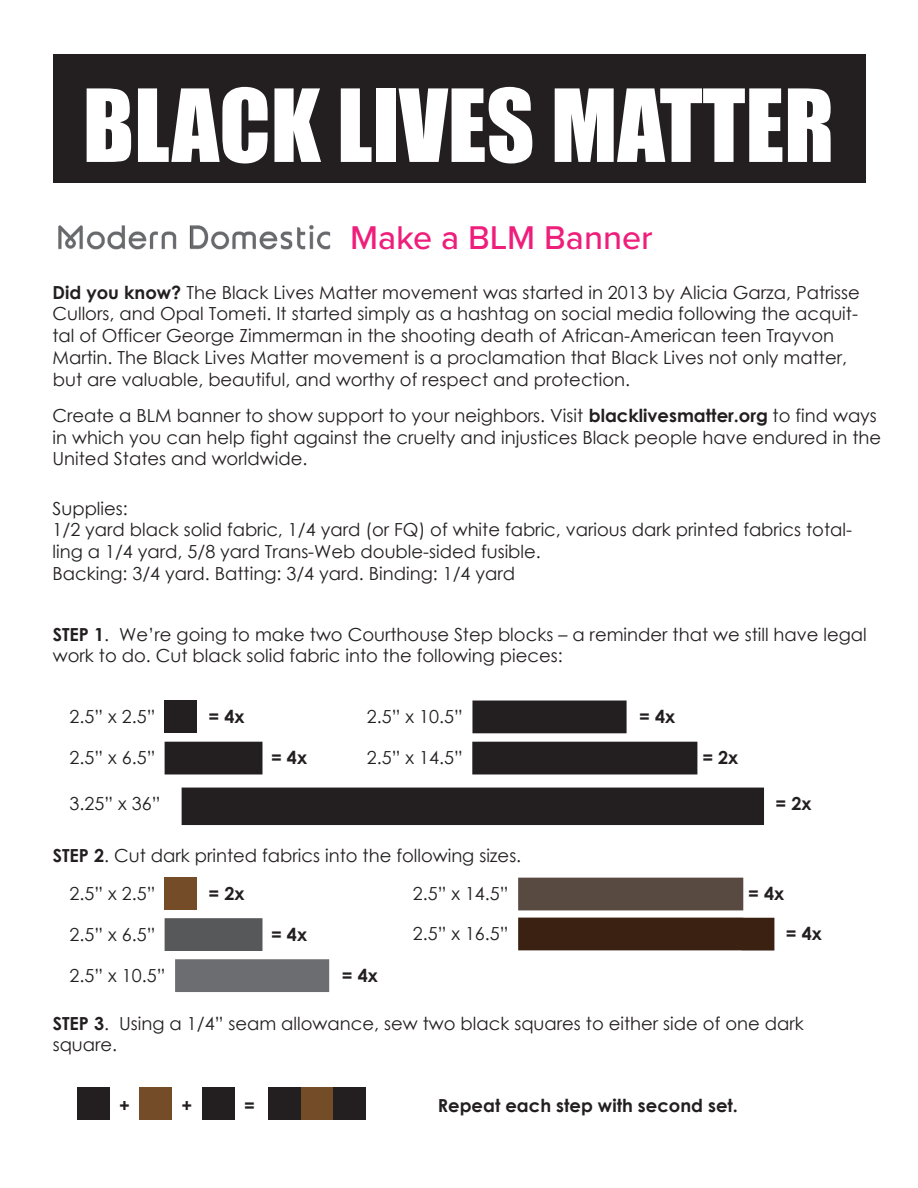
<style>
.page{position:relative;width:918px;height:1188px;background:#fff}
.page>*{position:absolute;margin:0;border:0;box-sizing:border-box;transform-origin:0 0}
.t1{font:93px "Impact";color:#fff}
.t2{font:500 34.05px "Proxima Nova";color:#ee1e7b}
.t3{font:18px/21.6px "Century Gothic";color:#231f20}
.t4{font:700 18px "Century Gothic";color:#231f20}
.s1{font-weight:700}
</style>
<div class="page">
<img style="left:58px;top:225px;width:273px;height:25px">
<div style="left:53px;top:54px;width:813px;height:129px;background:#231f20"></div>
<div style="left:165px;top:701px;width:32px;height:32px;background:#231f20"></div>
<div style="left:165px;top:742px;width:97px;height:32px;background:#231f20"></div>
<div style="left:182px;top:788px;width:582px;height:37px;background:#231f20"></div>
<div style="left:472px;top:701px;width:155px;height:32px;background:#231f20"></div>
<div style="left:472px;top:742px;width:225px;height:32px;background:#231f20"></div>
<div style="left:165px;top:877px;width:32px;height:33px;background:#744c27"></div>
<div style="left:165px;top:918px;width:97px;height:33px;background:#57585a"></div>
<div style="left:175px;top:959px;width:154px;height:33px;background:#6c6d70"></div>
<div style="left:518px;top:878px;width:225px;height:32px;background:#594a41"></div>
<div style="left:518px;top:918px;width:256px;height:33px;background:#3a2111"></div>
<div style="left:77px;top:1088px;width:33px;height:32px;background:#231f20"></div>
<div style="left:139px;top:1088px;width:33px;height:32px;background:#744c27"></div>
<div style="left:202px;top:1088px;width:33px;height:32px;background:#231f20"></div>
<div style="left:269px;top:1088px;width:32px;height:32px;background:#231f20"></div>
<div style="left:301px;top:1088px;width:33px;height:32px;background:#744c27"></div>
<div style="left:333px;top:1088px;width:33px;height:32px;background:#231f20"></div>
<h1 class="t1" style="left:83px;top:68px;width:753px">BLACK LIVES MATTER</h1>
<h2 class="t2" style="left:350px;top:212px;width:304px">Make a BLM Banner</h2>
<p class="t3" style="left:52px;top:281px;width:809px"><span class="s1">Did you know?</span> The Black Lives Matter movement was started in 2013 by Alicia Garza, Patrisse Cullors, and Opal Tometi. It started simply as a hashtag on social media following the acquit&shy;tal of Officer George Zimmerman in the shooting death of African-American teen Trayvon Martin. The Black Lives Matter movement is a proclamation that Black Lives not only matter, but are valuable, beautiful, and worthy of respect and protection.</p>
<p class="t3" style="left:52px;top:404px;width:830px">Create a BLM banner to show support to your neighbors. Visit <span class="s1">blacklivesmatter.org</span> to find ways in which you can help fight against the cruelty and injustices Black people have endured in the<br>United States and worldwide.</p>
<p class="t3" style="left:52px;top:497px;width:801px">Supplies:<br>1/2 yard black solid fabric, 1/4 yard (or FQ) of white fabric, various dark printed fabrics total&shy;ling a 1/4 yard, 5/8 yard Trans-Web double-sided fusible.<br>Backing: 3/4 yard. Batting: 3/4 yard. Binding: 1/4 yard</p>
<p class="t3" style="left:53px;top:623px;width:816px"><span class="s1">STEP 1</span>. We’re going to make two Courthouse Step blocks – a reminder that we still have legal work to do. Cut black solid fabric into the following pieces:</p>
<p class="t3" style="left:70px;top:705px;width:87px">2.5” x 2.5”</p>
<p class="t4" style="left:209px;top:705px;width:37px">= 4x</p>
<p class="t3" style="left:367px;top:705px;width:97px">2.5” x 10.5”</p>
<p class="t4" style="left:639px;top:705px;width:37px">= 4x</p>
<p class="t3" style="left:367px;top:746px;width:97px">2.5” x 14.5”</p>
<p class="t4" style="left:702px;top:746px;width:37px">= 2x</p>
<p class="t3" style="left:70px;top:746px;width:87px">2.5” x 6.5”</p>
<p class="t4" style="left:271px;top:746px;width:37px">= 4x</p>
<p class="t3" style="left:70px;top:792px;width:92px">3.25” x 36”</p>
<p class="t4" style="left:776px;top:792px;width:37px">= 2x</p>
<p class="t3" style="left:70px;top:836px;width:453px;line-height:38px;text-indent:-17px"><span class="s1">STEP 2</span>. Cut dark printed fabrics into the following sizes.<br>2.5” x 2.5”</p>
<p class="t4" style="left:209px;top:881px;width:37px">= 2x</p>
<p class="t3" style="left:413px;top:882px;width:97px">2.5” x 14.5”</p>
<p class="t4" style="left:748px;top:882px;width:37px">= 4x</p>
<p class="t3" style="left:413px;top:922px;width:97px">2.5” x 16.5”</p>
<p class="t4" style="left:786px;top:922px;width:37px">= 4x</p>
<p class="t3" style="left:70px;top:923px;width:87px">2.5” x 6.5”</p>
<p class="t4" style="left:271px;top:922px;width:37px">= 4x</p>
<p class="t3" style="left:70px;top:964px;width:97px">2.5” x 10.5”</p>
<p class="t4" style="left:342px;top:964px;width:37px">= 4x</p>
<p class="t3" style="left:53px;top:1012px;width:753px"><span class="s1">STEP 3</span>. Using a 1/4” seam allowance, sew two black squares to either side of one dark square.</p>
<p class="t4" style="left:119px;top:1094px;width:12px">+</p>
<p class="t4" style="left:182px;top:1094px;width:12px">+</p>
<p class="t4" style="left:244px;top:1094px;width:12px">=</p>
<p class="t4" style="left:438px;top:1094px;width:302px">Repeat each step with second set.</p>
</div>
